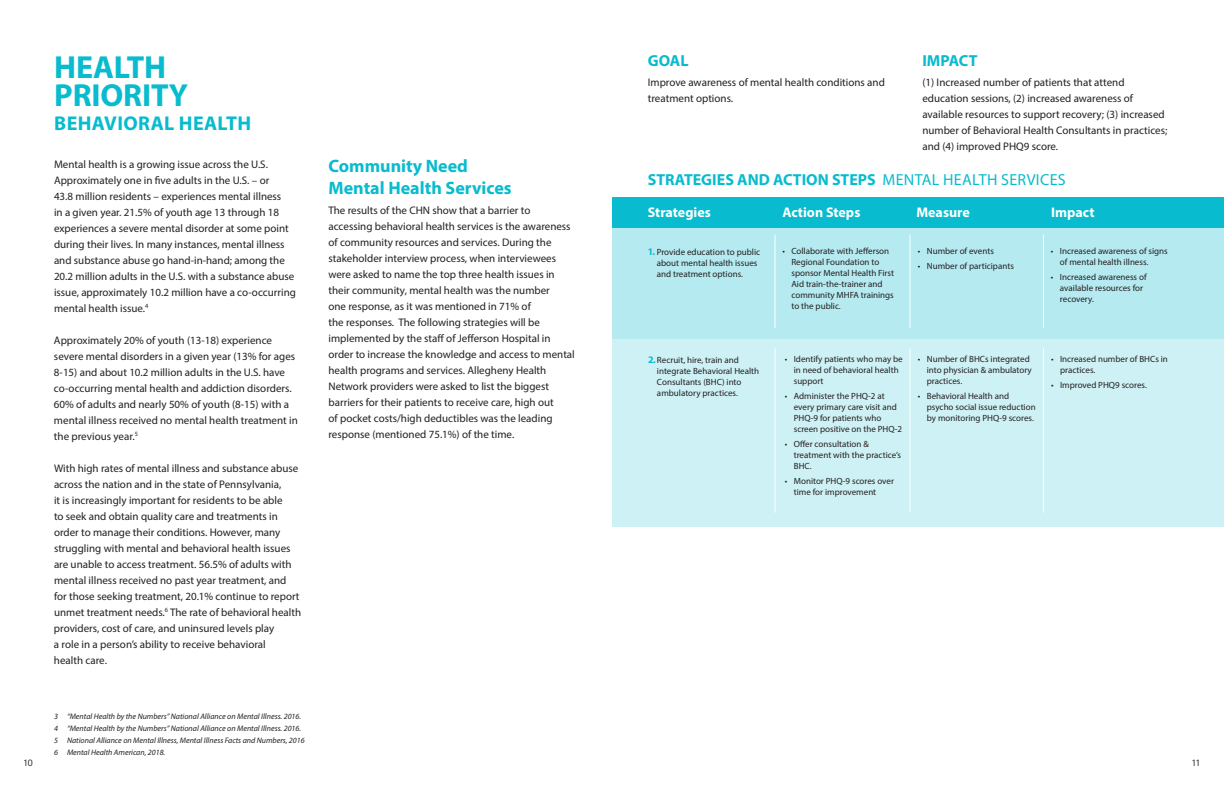
<style>
.page{position:relative;width:1224px;height:792px;background:#fff}
.page>*{position:absolute;margin:0;border:0;box-sizing:border-box;transform-origin:0 0}
.t1{font:700 32px/28px "Myriad Pro";letter-spacing:-.005em;color:#08bbce}
.t2{font:700 20px "Myriad Pro";letter-spacing:.02em;color:#08bbce}
.t3{font:700 18px/21.6px "Myriad Pro";color:#08bbce}
.t4{font:700 16px "Myriad Pro";color:#08bbce}
.t5{font:700 14px "Myriad Pro";color:#fff}
.t6{font:11px/16px "Myriad Pro";color:#231f20}
.t7{font:10px "Rotis Sans Serif";color:#231f20}
.t8{font:9px/11px "Myriad Pro";color:#231f20}
.t9{font:italic 8px/12px "Myriad Pro";color:#231f20}
.s1{font-weight:400}
.s2{font-weight:700;font-size:10px;color:#08bbce}
</style>
<div class="page">
<div style="left:612px;top:228px;width:612px;height:110px;background:#b5eaf0"></div>
<div style="left:612px;top:338px;width:612px;height:189px;background:#cef1f5"></div>
<div style="left:612px;top:197px;width:612px;height:31px;background:#08bbce"></div>
<hr style="left:775px;top:235px;width:1px;height:93px;background:#fff">
<hr style="left:910px;top:235px;width:1px;height:93px;background:#fff">
<hr style="left:1043px;top:235px;width:1px;height:93px;background:#fff">
<hr style="left:775px;top:348px;width:1px;height:165px;background:#fff">
<hr style="left:910px;top:348px;width:1px;height:165px;background:#fff">
<hr style="left:1043px;top:348px;width:1px;height:165px;background:#fff">
<h1 class="t1" style="left:54px;top:52px;width:135px">HEALTH<br>PRIORITY</h1>
<h2 class="t2" style="left:54px;top:110px;width:199px">BEHAVIORAL HEALTH</h2>
<p class="t6" style="left:54px;top:156px;width:243px">Mental health is a growing issue across the U.S.<br>Approximately one in five adults in the U.S. – or<br>43.8 million residents – experiences mental illness<br>in a given year. 21.5% of youth age 13 through 18 experiences a severe mental disorder at some point during their lives. In many instances, mental illness and substance abuse go hand-in-hand; among the 20.2 million adults in the U.S. with a substance abuse issue, approximately 10.2 million have a co-occurring mental health issue.<sup>4</sup></p>
<p class="t6" style="left:54px;top:332px;width:245px">Approximately 20% of youth (13-18) experience severe mental disorders in a given year (13% for ages 8-15) and about 10.2 million adults in the U.S. have co-occurring mental health and addiction disorders.<br>60% of adults and nearly 50% of youth (8-15) with a mental illness received no mental health treatment in the previous year.<sup>5</sup></p>
<p class="t6" style="left:54px;top:460px;width:249px">With high rates of mental illness and substance abuse across the nation and in the state of Pennsylvania,<br>it is increasingly important for residents to be able<br>to seek and obtain quality care and treatments in order to manage their conditions. However, many struggling with mental and behavioral health issues are unable to access treatment. 56.5% of adults with mental illness received no past year treatment, and for those seeking treatment, 20.1% continue to report unmet treatment needs.<sup>6</sup> The rate of behavioral health providers, cost of care, and uninsured levels play<br>a role in a person’s ability to receive behavioral<br>health care.</p>
<p class="t9" style="left:54px;top:711px;width:252px">3 “Mental Health by the Numbers” National Alliance on Mental Illness. 2016.<br>4 “Mental Health by the Numbers” National Alliance on Mental Illness. 2016.<br>5 National Alliance on Mental Illness, Mental Illness Facts and Numbers, 2016<br>6 Mental Health American, 2018.</p>
<h3 class="t3" style="left:328px;top:154px;width:185px">Community Need<br>Mental Health Services</h3>
<p class="t6" style="left:328px;top:202px;width:248px">The results of the CHN show that a barrier to accessing behavioral health services is the awareness of community resources and services. During the stakeholder interview process, when interviewees were asked to name the top three health issues in their community, mental health was the number<br>one response, as it was mentioned in 71% of<br>the responses. The following strategies will be implemented by the staff of Jefferson Hospital in order to increase the knowledge and access to mental health programs and services. Allegheny Health Network providers were asked to list the biggest barriers for their patients to receive care, high out<br>of pocket costs/high deductibles was the leading response (mentioned 75.1%) of the time.</p>
<h3 class="t4" style="left:648px;top:50px;width:42px">GOAL</h3>
<p class="t6" style="left:648px;top:74px;width:239px">Improve awareness of mental health conditions and treatment options.</p>
<h3 class="t4" style="left:922px;top:50px;width:57px">IMPACT</h3>
<p class="t6" style="left:922px;top:74px;width:246px">(1) Increased number of patients that attend education sessions, (2) increased awareness of available resources to support recovery; (3) increased number of Behavioral Health Consultants in practices; and (4) improved PHQ9 score.</p>
<h3 class="t4" style="left:648px;top:169px;width:420px">STRATEGIES AND ACTION STEPS <span class="s1">MENTAL HEALTH SERVICES</span></h3>
<p class="t5" style="left:648px;top:203px;width:65px">Strategies</p>
<p class="t5" style="left:782px;top:203px;width:80px">Action Steps</p>
<p class="t5" style="left:916px;top:203px;width:55px">Measure</p>
<p class="t5" style="left:1051px;top:203px;width:45px">Impact</p>
<p class="t8" style="left:791px;top:246px;width:104px;text-indent:-9px">• Collaborate with Jefferson<br>Regional Foundation to sponsor Mental Health First<br>Aid train-the-trainer and community MHFA trainings to the public.</p>
<p class="t8" style="left:918px;top:246px;width:78px">• Number of events</p>
<p class="t8" style="left:1060px;top:246px;width:109px;text-indent:-9px">• Increased awareness of signs of mental health illness.</p>
<p class="t8" style="left:1060px;top:272px;width:88px;text-indent:-9px">• Increased awareness of available resources for recovery.</p>
<p class="t8" style="left:657px;top:247px;width:105px;text-indent:-9px"><span class="s2">1.</span> Provide education to public about mental health issues and treatment options.</p>
<p class="t8" style="left:918px;top:261px;width:98px">• Number of participants</p>
<p class="t8" style="left:657px;top:355px;width:104px;text-indent:-9px"><span class="s2">2.</span> Recruit, hire, train and integrate Behavioral Health<br>Consultants (BHC) into ambulatory practices.</p>
<p class="t8" style="left:794px;top:354px;width:110px;text-indent:-9px">• Identify patients who may be in need of behavioral health support</p>
<p class="t8" style="left:794px;top:391px;width:110px;text-indent:-9px">• Administer the PHQ-2 at every primary care visit and<br>PHQ-9 for patients who screen positive on the PHQ-2</p>
<p class="t8" style="left:794px;top:439px;width:109px;text-indent:-9px">• Offer consultation &amp; treatment with the practice’s<br>BHC.</p>
<p class="t8" style="left:794px;top:476px;width:102px;text-indent:-9px">• Monitor PHQ-9 scores over time for improvement</p>
<p class="t8" style="left:927px;top:354px;width:107px;text-indent:-9px">• Number of BHCs integrated into physician &amp; ambulatory practices.</p>
<p class="t8" style="left:927px;top:391px;width:110px;text-indent:-9px">• Behavioral Health and psycho social issue reduction by monitoring PHQ-9 scores.</p>
<p class="t8" style="left:1060px;top:354px;width:109px;text-indent:-9px">• Increased number of BHCs in practices.</p>
<p class="t8" style="left:1051px;top:380px;width:97px">• Improved PHQ9 scores.</p>
<p class="t7" style="left:23px;top:757px;width:11px">10</p>
<p class="t7" style="left:1191px;top:757px;width:10px">11</p>
</div>
